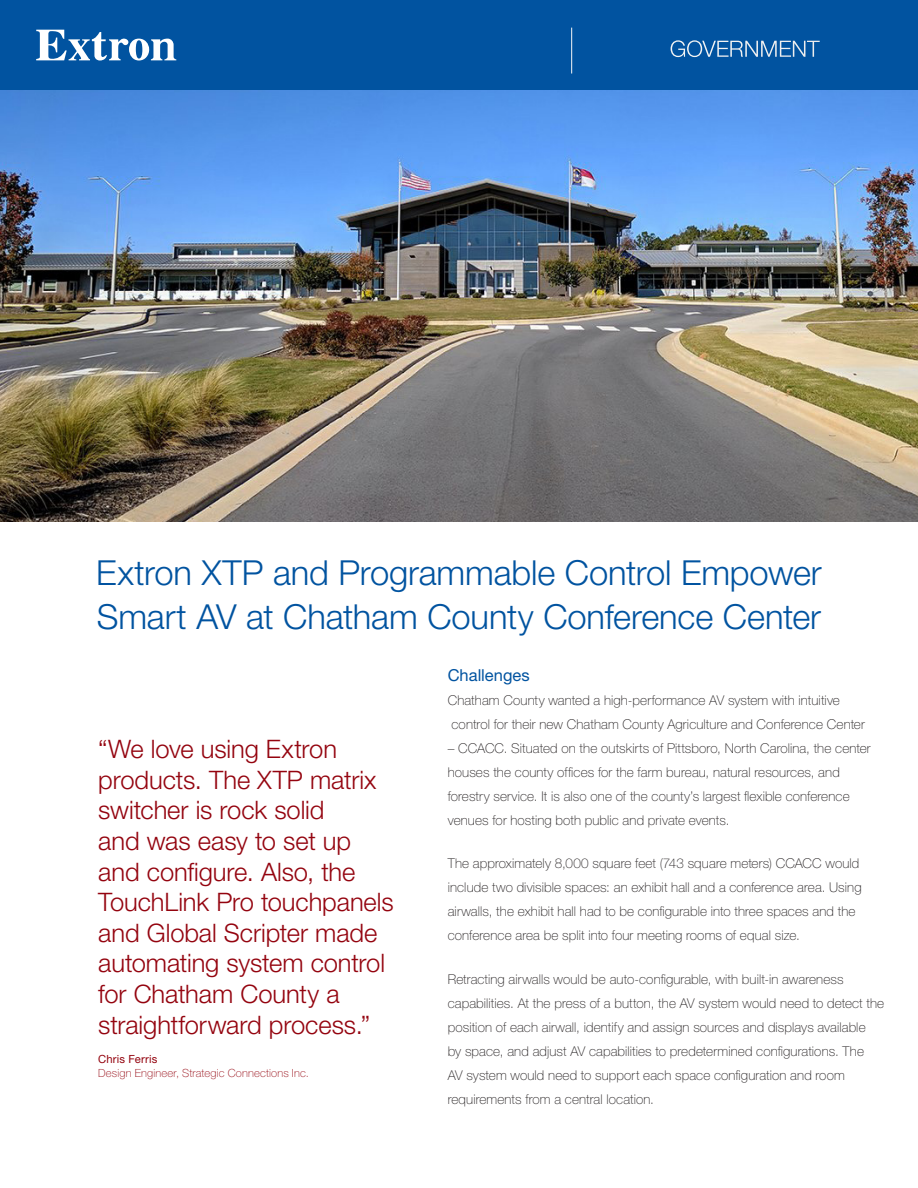
<style>
.page{position:relative;width:918px;height:1188px;background:#fff}
.page>*{position:absolute;margin:0;border:0;box-sizing:border-box;transform-origin:0 0}
.headline{font:300 34.5px/43.5px "Helvetica Neue LT Std";letter-spacing:-.005em;color:#0153a0}
.quote{font:300 25.5px/30.6px "Helvetica Neue LT Std";letter-spacing:-.005em;color:#94040f}
.category{font:300 22.5px "Helvetica Neue LT Std";color:#fff}
.subhead{font:16.5px "Helvetica Neue LT Std";color:#0153a0}
.body_text{font:100 13.5px/24px "Helvetica Neue LT Std";letter-spacing:.01em;color:#231f20}
.quote_job_title{font:100 11.25px "Helvetica Neue LT Std";letter-spacing:.015em;color:#94040f}
.quote_author{font:11.25px "Helvetica Neue LT Std";letter-spacing:.015em;color:#94040f}
</style>
<div class="page">
<div style="left:0;top:0;width:918px;height:90px;background:#0153a0"></div>
<svg style="left:36px;top:30px;width:140px;height:31px"></svg>
<img style="left:0;top:90px;width:918px;height:432px">
<hr style="left:571px;top:28px;width:1px;height:46px;background:#fff">
<p class="category" style="left:670px;top:35px;width:151px">GOVERNMENT</p>
<p class="headline" style="left:96px;top:550px;width:727px">Extron XTP and Programmable Control Empower<br>Smart AV at Chatham County Conference Center</p>
<p class="quote" style="left:98px;top:733px;width:297px">“We love using Extron products. The XTP matrix switcher is rock solid<br>and was easy to set up and configure. Also, the<br>TouchLink Pro touchpanels and Global Scripter made automating system control for Chatham County a straightforward process.”</p>
<p class="quote_author" style="left:98px;top:1053px;width:61px">Chris Ferris</p>
<p class="quote_job_title" style="left:98px;top:1066px;width:212px">Design Engineer, Strategic Connections Inc.</p>
<p class="subhead" style="left:448px;top:665px;width:84px">Challenges</p>
<p class="body_text" style="left:448px;top:688px;width:419px">Chatham County wanted a high-performance AV system with intuitive control for their new Chatham County Agriculture and Conference Center</p>
<p class="body_text" style="left:448px;top:736px;width:424px">– CCACC. Situated on the outskirts of Pittsboro, North Carolina, the center houses the county offices for the farm bureau, natural resources, and forestry service. It is also one of the county’s largest flexible conference venues for hosting both public and private events.</p>
<p class="body_text" style="left:448px;top:852px;width:415px">The approximately 8,000 square feet (743 square meters) CCACC would include two divisible spaces: an exhibit hall and a conference area. Using airwalls, the exhibit hall had to be configurable into three spaces and the conference area be split into four meeting rooms of equal size.</p>
<p class="body_text" style="left:448px;top:967px;width:438px">Retracting airwalls would be auto-configurable, with built-in awareness capabilities. At the press of a button, the AV system would need to detect the position of each airwall, identify and assign sources and displays available<br>by space, and adjust AV capabilities to predetermined configurations. The<br>AV system would need to support each space configuration and room requirements from a central location.</p>
</div>
